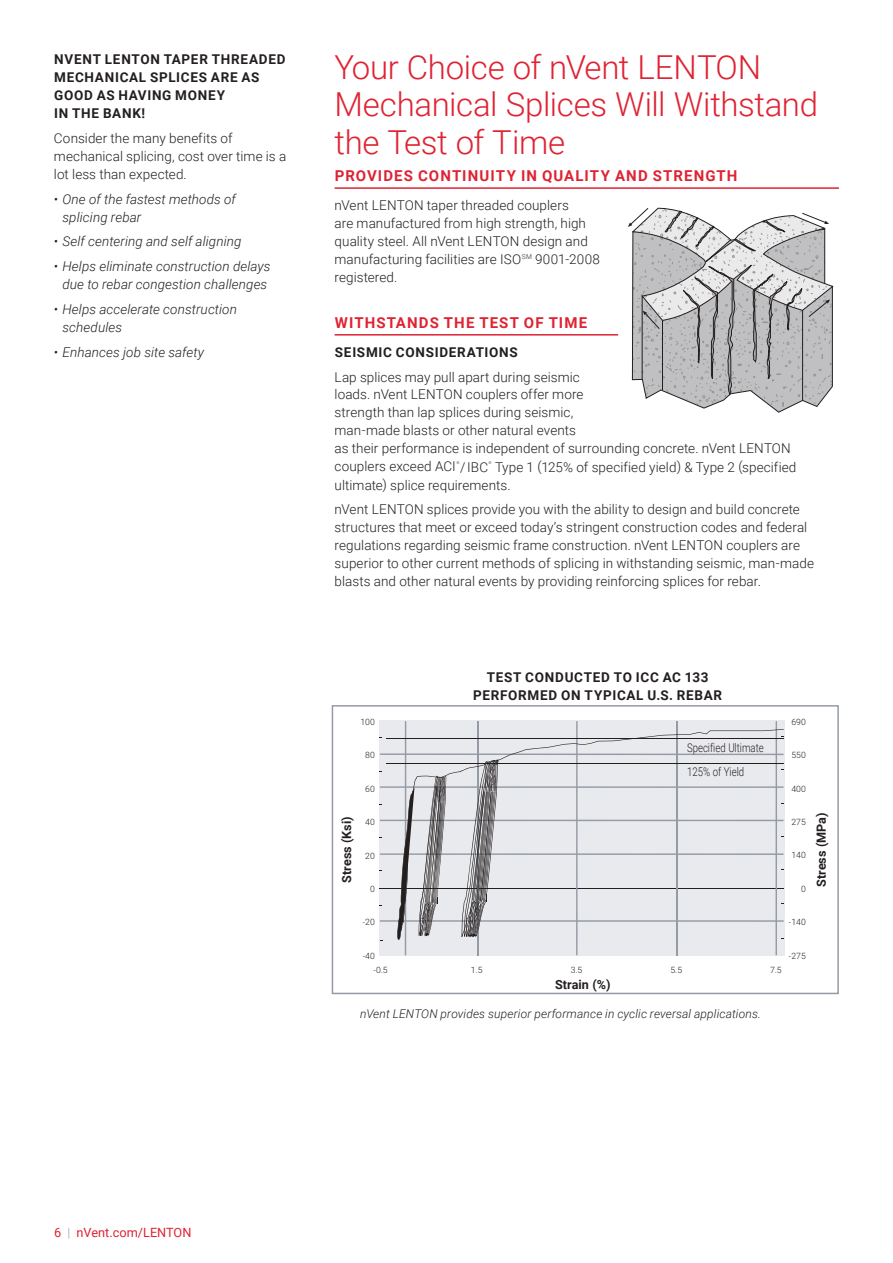
<style>
.page{position:relative;width:893px;height:1263px;background:#fff}
.page>*{position:absolute;margin:0;border:0;box-sizing:border-box;transform-origin:0 0}
.t1{font:300 33px/37.5px "Roboto";letter-spacing:-.01em;color:#df2333}
.t2{font:700 15px "Roboto";letter-spacing:.075em;color:#df2333}
.t3{font:300 13.5px/18px "Roboto";letter-spacing:.005em;color:#241f1f}
.t4{font:italic 300 13.5px/18px "Roboto";letter-spacing:.005em;color:#241f1f}
.t5{font:700 13.5px/18px "Roboto";letter-spacing:.055em;color:#241f1f}
.t6{font:12.75px "Roboto";color:#df2333}
.t7{font:700 12.6px "Roboto";color:#241f1f}
.t8{font:italic 300 12px "Roboto";letter-spacing:.01em;color:#241f1f}
.t9{font:300 12px "Roboto";color:#241f1f;scale:.8 1}
.t10{font:300 8.7px/13.8px "Roboto";color:#241f1f}
.t11{font:300 3.9px "Roboto";color:#241f1f}
.s1{font-weight:300;color:#959ba5}
</style>
<div class="page">
<hr style="left:335px;top:187px;width:504px;height:2px;background:#df2333">
<hr style="left:335px;top:334px;width:283px;height:2px;background:#df2333">
<div style="left:379px;top:720px;width:405px;height:236px;background:#e9eaed"></div>
<hr style="left:379px;top:888px;width:405px;height:1px;background:#241f1f">
<hr style="left:380px;top:920px;width:404px;height:2px;background:#959ba5">
<hr style="left:380px;top:853px;width:404px;height:2px;background:#959ba5">
<hr style="left:380px;top:820px;width:404px;height:1px;background:#959ba5">
<hr style="left:380px;top:786px;width:404px;height:2px;background:#959ba5">
<hr style="left:380px;top:753px;width:404px;height:2px;background:#959ba5">
<hr style="left:676px;top:721px;width:2px;height:234px;background:#959ba5">
<hr style="left:576px;top:721px;width:2px;height:234px;background:#959ba5">
<hr style="left:775px;top:721px;width:2px;height:234px;background:#959ba5">
<hr style="left:477px;top:721px;width:1px;height:234px;background:#959ba5">
<hr style="left:405px;top:721px;width:1px;height:234px;background:#959ba5">
<hr style="left:387px;top:738px;width:397px;height:1px;background:#241f1f">
<hr style="left:387px;top:763px;width:397px;height:1px;background:#241f1f">
<svg style="left:406px;top:729px;width:378px;height:175px"></svg>
<svg style="left:461px;top:760px;width:37px;height:177px"></svg>
<svg style="left:396px;top:775px;width:50px;height:165px"></svg>
<div style="left:332px;top:705px;width:507px;height:289px;border:2px solid #959ba5"></div>
<svg style="left:628px;top:207px;width:205px;height:206px"></svg>
<p class="t5" style="left:54px;top:50px;width:233px">NVENT LENTON TAPER THREADED<br>MECHANICAL SPLICES ARE AS<br>GOOD AS HAVING MONEY<br>IN THE BANK!</p>
<p class="t3" style="left:54px;top:129px;width:234px">Consider the many benefits of mechanical splicing, cost over time is a lot less than expected.</p>
<p class="t4" style="left:62px;top:189px;width:175px;text-indent:-9px">• One of the fastest methods of splicing rebar</p>
<p class="t4" style="left:54px;top:232px;width:189px">• Self centering and self aligning</p>
<p class="t4" style="left:54px;top:257px;width:218px;text-align:center">• Helps eliminate construction delays due to rebar congestion challenges</p>
<p class="t4" style="left:62px;top:300px;width:176px;text-indent:-9px">• Helps accelerate construction schedules</p>
<p class="t4" style="left:54px;top:343px;width:152px">• Enhances job site safety</p>
<h1 class="t1" style="left:335px;top:47px;width:485px">Your Choice of nVent LENTON<br>Mechanical Splices Will Withstand the Test of Time</h1>
<p class="t2" style="left:335px;top:165px;width:404px">PROVIDES CONTINUITY IN QUALITY AND STRENGTH</p>
<p class="t3" style="left:335px;top:196px;width:267px">nVent LENTON taper threaded couplers<br>are manufactured from high strength, high quality steel. All nVent LENTON design and manufacturing facilities are ISO<sup>SM</sup> 9001-2008 registered.</p>
<p class="t2" style="left:335px;top:312px;width:254px">WITHSTANDS THE TEST OF TIME</p>
<p class="t5" style="left:335px;top:342px;width:184px">SEISMIC CONSIDERATIONS</p>
<p class="t3" style="left:335px;top:367px;width:458px">Lap splices may pull apart during seismic<br>loads. nVent LENTON couplers offer more<br>strength than lap splices during seismic,<br>man-made blasts or other natural events<br>as their performance is independent of surrounding concrete. nVent LENTON couplers exceed ACI / IBC</p>
<p class="t3" style="left:335px;top:457px;width:463px;text-indent:160px">Type 1 (125% of specified yield) &amp; Type 2 (specified ultimate) splice requirements.</p>
<p class="t3" style="left:335px;top:500px;width:481px">nVent LENTON splices provide you with the ability to design and build concrete structures that meet or exceed today’s stringent construction codes and federal regulations regarding seismic frame construction. nVent LENTON couplers are superior to other current methods of splicing in withstanding seismic, man-made blasts and other natural events by providing reinforcing splices for rebar.</p>
<p class="t11" style="left:456px;top:460px;width:5px">®</p>
<p class="t11" style="left:489px;top:460px;width:5px">®</p>
<p class="t10" style="left:360px;top:715px;width:16px">100</p>
<p class="t10" style="left:365px;top:748px;width:11px">80</p>
<p class="t10" style="left:365px;top:781px;width:11px">60</p>
<p class="t10" style="left:365px;top:815px;width:11px">40</p>
<p class="t10" style="left:365px;top:848px;width:11px">20</p>
<p class="t10" style="left:370px;top:882px;width:6px">0</p>
<p class="t10" style="left:363px;top:915px;width:14px">-20</p>
<p class="t10" style="left:374px;top:948px;width:16px;text-indent:-11px">-40 -0.5</p>
<p class="t7" style="left:338px;top:883px;width:68px;rotate:-90deg">Stress (Ksi)</p>
<p class="t5" style="left:473px;top:667px;width:251px;text-align:center">TEST CONDUCTED TO ICC AC 133<br>PERFORMED ON TYPICAL U.S. REBAR</p>
<p class="t9" style="left:687px;top:740px;width:97px">Specified Ultimate</p>
<p class="t9" style="left:687px;top:764px;width:73px">125% of Yield</p>
<p class="t10" style="left:791px;top:714px;width:16px">690</p>
<p class="t10" style="left:791px;top:748px;width:16px">550</p>
<p class="t10" style="left:791px;top:781px;width:16px">400</p>
<p class="t10" style="left:791px;top:814px;width:16px">275</p>
<p class="t10" style="left:791px;top:848px;width:16px">140</p>
<p class="t10" style="left:801px;top:881px;width:6px">0</p>
<p class="t10" style="left:789px;top:915px;width:18px">-140</p>
<p class="t10" style="left:789px;top:948px;width:18px">-275</p>
<p class="t10" style="left:471px;top:962px;width:13px">1.5</p>
<p class="t10" style="left:571px;top:962px;width:13px">3.5</p>
<p class="t10" style="left:670px;top:962px;width:13px">5.5</p>
<p class="t10" style="left:770px;top:962px;width:13px">7.5</p>
<p class="t7" style="left:555px;top:975px;width:57px">Strain (%)</p>
<p class="t8" style="left:360px;top:1006px;width:402px">nVent LENTON provides superior performance in cyclic reversal applications.</p>
<p class="t7" style="left:812px;top:887px;width:76px;rotate:-90deg">Stress (MPa)</p>
<p class="t6" style="left:54px;top:1223px;width:139px">6 <span class="s1">|</span> nVent.com/LENTON</p>
</div>
